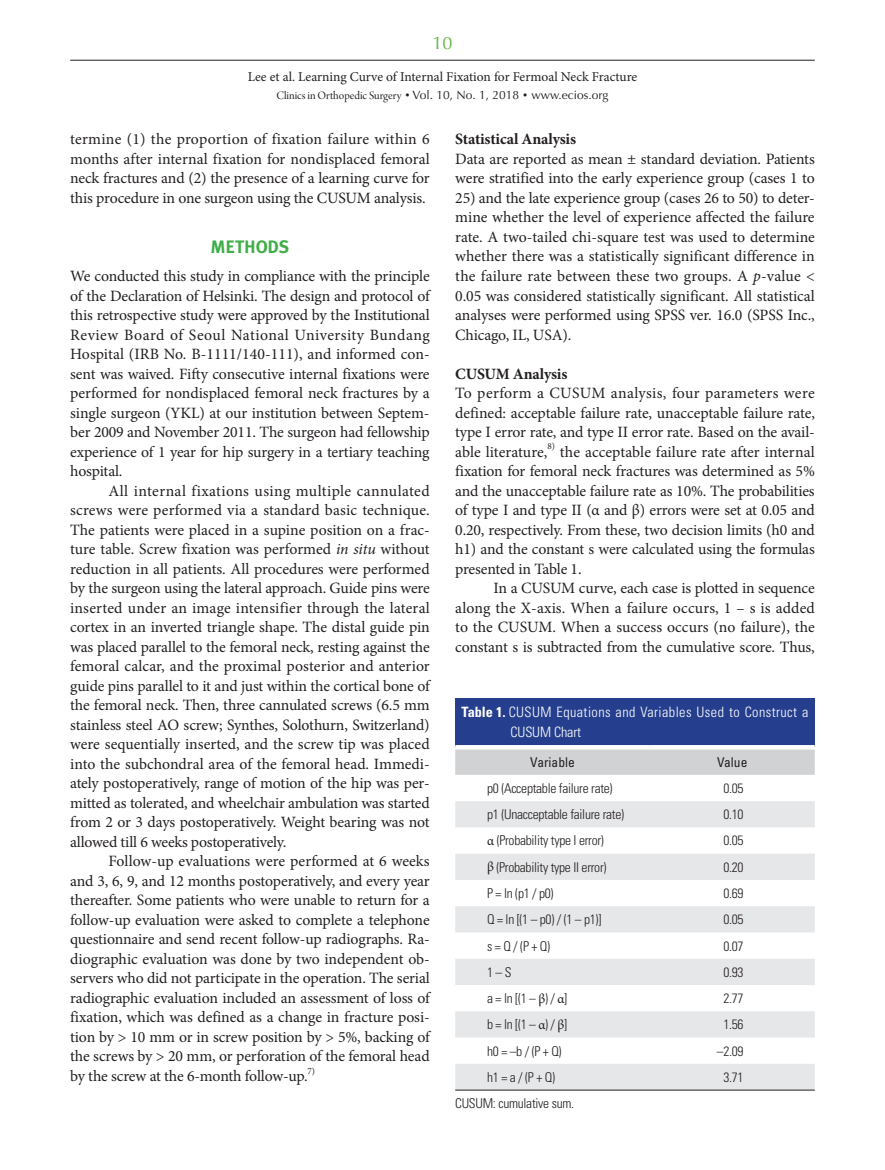
<style>
.page{position:relative;width:885px;height:1170px;background:#fff}
.page>*{position:absolute;margin:0;border:0;box-sizing:border-box;transform-origin:0 0}
.t1{font:700 18px "Meta Plus";letter-spacing:-.01em;color:#40ae49}
.t2{font:18px "Optima LT Std";color:#63b445}
.t3{font:15.75px/19.5px "Minion Pro";letter-spacing:-.01em;color:#231f20;text-align:justify}
.t4{font:700 15.75px "Minion Pro";letter-spacing:-.01em;color:#231f20}
.t5{font:300 condensed 14.25px/19.5px "Univers";letter-spacing:.03em;color:#fff}
.t6{font:300 condensed 13.5px "Univers";letter-spacing:-.02em;color:#231f20}
.t7{font:13.5px "Minion Pro";color:#231f20}
.t8{font:condensed 13.5px "Univers";color:#231f20}
.t9{font:12px "Optima LT Std";color:#231f20}
.t10{font:9.15px "Minion Pro";color:#231f20}
.s1{font-family:"Arno Pro Display"}
.s2{font-size:9px}
.s3{font-style:italic}
.s4{font-weight:700}
.s5{font-family:"Minion Pro";font-weight:400;font-stretch:normal}
</style>
<div class="page">
<hr style="left:70px;top:60px;width:744px;height:1px;background:#231f20">
<div style="left:455px;top:698px;width:359px;height:49px;background:#253f8e"></div>
<div style="left:455px;top:749px;width:359px;height:25px;background:#d1d2d4"></div>
<svg style="left:455px;top:801px;width:359px;height:288px;fill:#e6e7e9"></svg>
<hr style="left:455px;top:745px;width:194px;height:4px;background:#fff">
<hr style="left:649px;top:745px;width:165px;height:4px;background:#fff">
<hr style="left:455px;top:1089px;width:194px;height:1px;background:#231f20">
<hr style="left:649px;top:1089px;width:165px;height:1px;background:#231f20">
<p class="t2" style="left:432px;top:32px;width:22px">10</p>
<p class="t7" style="left:248px;top:68px;width:391px">Lee et al. Learning Curve of Internal Fixation for Fermoal Neck Fracture</p>
<p class="t9" style="left:276px;top:88px;width:333px"><span class="s1">Clinics in Orthopedic Surgery</span> <span class="s2">•</span> Vol. 10, No. 1, 2018 <span class="s2">•</span> www.ecios.org</p>
<p class="t3" style="left:70px;top:130px;width:361px">termine (1) the proportion of fixation failure within 6 months after internal fixation for nondisplaced femoral neck fractures and (2) the presence of a learning curve for this procedure in one surgeon using the CUSUM analysis.</p>
<p class="t1" style="left:210px;top:236px;width:80px">METHODS</p>
<p class="t3" style="left:70px;top:266px;width:361px">We conducted this study in compliance with the principle of the Declaration of Helsinki. The design and protocol of this retrospective study were approved by the Institutional Review Board of Seoul National University Bundang Hospital (IRB No. B-1111/140-111), and informed con&shy;sent was waived. Fifty consecutive internal fixations were performed for nondisplaced femoral neck fractures by a single surgeon (YKL) at our institution between Septem&shy;ber 2009 and November 2011. The surgeon had fellowship experience of 1 year for hip surgery in a tertiary teaching hospital.</p>
<p class="t3" style="left:70px;top:481px;width:361px;text-indent:38px">All internal fixations using multiple cannulated screws were performed via a standard basic technique.<br>The patients were placed in a supine position on a frac&shy;ture table. Screw fixation was performed <span class="s3">in situ</span> without reduction in all patients. All procedures were performed by the surgeon using the lateral approach. Guide pins were inserted under an image intensifier through the lateral cortex in an inverted triangle shape. The distal guide pin was placed parallel to the femoral neck, resting against the femoral calcar, and the proximal posterior and anterior guide pins parallel to it and just within the cortical bone of the femoral neck. Then, three cannulated screws (6.5 mm stainless steel AO screw; Synthes, Solothurn, Switzerland) were sequentially inserted, and the screw tip was placed into the subchondral area of the femoral head. Immedi&shy;ately postoperatively, range of motion of the hip was per&shy;mitted as tolerated, and wheelchair ambulation was started from 2 or 3 days postoperatively. Weight bearing was not allowed till 6 weeks postoperatively.</p>
<p class="t3" style="left:70px;top:851px;width:361px;text-indent:38px">Follow-up evaluations were performed at 6 weeks and 3, 6, 9, and 12 months postoperatively, and every year thereafter. Some patients who were unable to return for a follow-up evaluation were asked to complete a telephone questionnaire and send recent follow-up radiographs. Ra&shy;diographic evaluation was done by two independent ob&shy;servers who did not participate in the operation. The serial radiographic evaluation included an assessment of loss of fixation, which was defined as a change in fracture posi&shy;tion by &gt; 10 mm or in screw position by &gt; 5%, backing of the screws by &gt; 20 mm, or perforation of the femoral head by the screw at the 6-month follow-up.</p>
<p class="t4" style="left:455px;top:128px;width:122px">Statistical Analysis</p>
<p class="t3" style="left:455px;top:149px;width:361px">Data are reported as mean ± standard deviation. Patients were stratified into the early experience group (cases 1 to</p>
<p class="t3" style="left:455px;top:188px;width:361px">25) and the late experience group (cases 26 to 50) to deter&shy;mine whether the level of experience affected the failure rate. A two-tailed chi-square test was used to determine whether there was a statistically significant difference in the failure rate between these two groups. A <span class="s3">p</span>-value &lt; 0.05 was considered statistically significant. All statistical analyses were performed using SPSS ver. 16.0 (SPSS Inc., Chicago, IL, USA).</p>
<p class="t4" style="left:455px;top:362px;width:114px">CUSUM Analysis</p>
<p class="t3" style="left:455px;top:383px;width:361px">To perform a CUSUM analysis, four parameters were defined: acceptable failure rate, unacceptable failure rate, type I error rate, and type II error rate. Based on the avail&shy;able literature,</p>
<p class="t10" style="left:547px;top:440px;width:9px">8)</p>
<p class="t3" style="left:455px;top:442px;width:361px;text-indent:105px">the acceptable failure rate after internal fixation for femoral neck fractures was determined as 5% and the unacceptable failure rate as 10%. The probabilities of type I and type II (α and β) errors were set at 0.05 and 0.20, respectively. From these, two decision limits (h0 and h1) and the constant s were calculated using the formulas presented in Table 1.</p>
<p class="t3" style="left:455px;top:578px;width:361px;text-indent:38px">In a CUSUM curve, each case is plotted in sequence along the X-axis. When a failure occurs, 1 – s is added to the CUSUM. When a success occurs (no failure), the constant s is subtracted from the cumulative score. Thus,</p>
<p class="t5" style="left:510px;top:702px;width:299px;text-indent:-49px"><span class="s4">Table 1.</span> CUSUM Equations and Variables Used to Construct a<br>CUSUM Chart</p>
<p class="t8" style="left:530px;top:753px;width:46px">Variable</p>
<p class="t8" style="left:717px;top:753px;width:32px">Value</p>
<p class="t6" style="left:487px;top:780px;width:127px">p0 (Acceptable failure rate)</p>
<p class="t6" style="left:723px;top:780px;width:22px">0.05</p>
<p class="t6" style="left:487px;top:806px;width:138px">p1 (Unacceptable failure rate)</p>
<p class="t6" style="left:723px;top:806px;width:22px">0.10</p>
<p class="t6" style="left:487px;top:832px;width:118px"><span class="s5">α</span> (Probability type I error)</p>
<p class="t6" style="left:723px;top:832px;width:22px">0.05</p>
<p class="t6" style="left:487px;top:858px;width:121px"><span class="s5">β</span> (Probability type II error)</p>
<p class="t6" style="left:723px;top:858px;width:22px">0.20</p>
<p class="t6" style="left:487px;top:885px;width:68px">P = ln (p1 / p0)</p>
<p class="t6" style="left:723px;top:885px;width:22px">0.69</p>
<p class="t6" style="left:487px;top:911px;width:116px">Q = ln [(1 – p0) / (1 – p1)]</p>
<p class="t6" style="left:723px;top:911px;width:22px">0.05</p>
<p class="t6" style="left:487px;top:937px;width:64px">s = Q / (P + Q)</p>
<p class="t6" style="left:723px;top:937px;width:22px">0.07</p>
<p class="t6" style="left:487px;top:963px;width:26px">1 – S</p>
<p class="t6" style="left:723px;top:963px;width:22px">0.93</p>
<p class="t6" style="left:487px;top:990px;width:82px">a = ln [(1 – <span class="s5">β</span>) / <span class="s5">α</span>]</p>
<p class="t6" style="left:723px;top:990px;width:22px">2.77</p>
<p class="t6" style="left:487px;top:1016px;width:82px">b = ln [(1 – <span class="s5">α</span>) / <span class="s5">β</span>]</p>
<p class="t6" style="left:723px;top:1016px;width:22px">1.56</p>
<p class="t6" style="left:487px;top:1042px;width:76px">h0 = –b / (P + Q)</p>
<p class="t6" style="left:716px;top:1042px;width:28px">–2.09</p>
<p class="t6" style="left:487px;top:1068px;width:69px">h1 = a / (P + Q)</p>
<p class="t6" style="left:723px;top:1068px;width:22px">3.71</p>
<p class="t6" style="left:455px;top:1095px;width:120px">CUSUM: cumulative sum.</p>
<p class="t10" style="left:307px;top:1064px;width:9px">7)</p>
</div>
